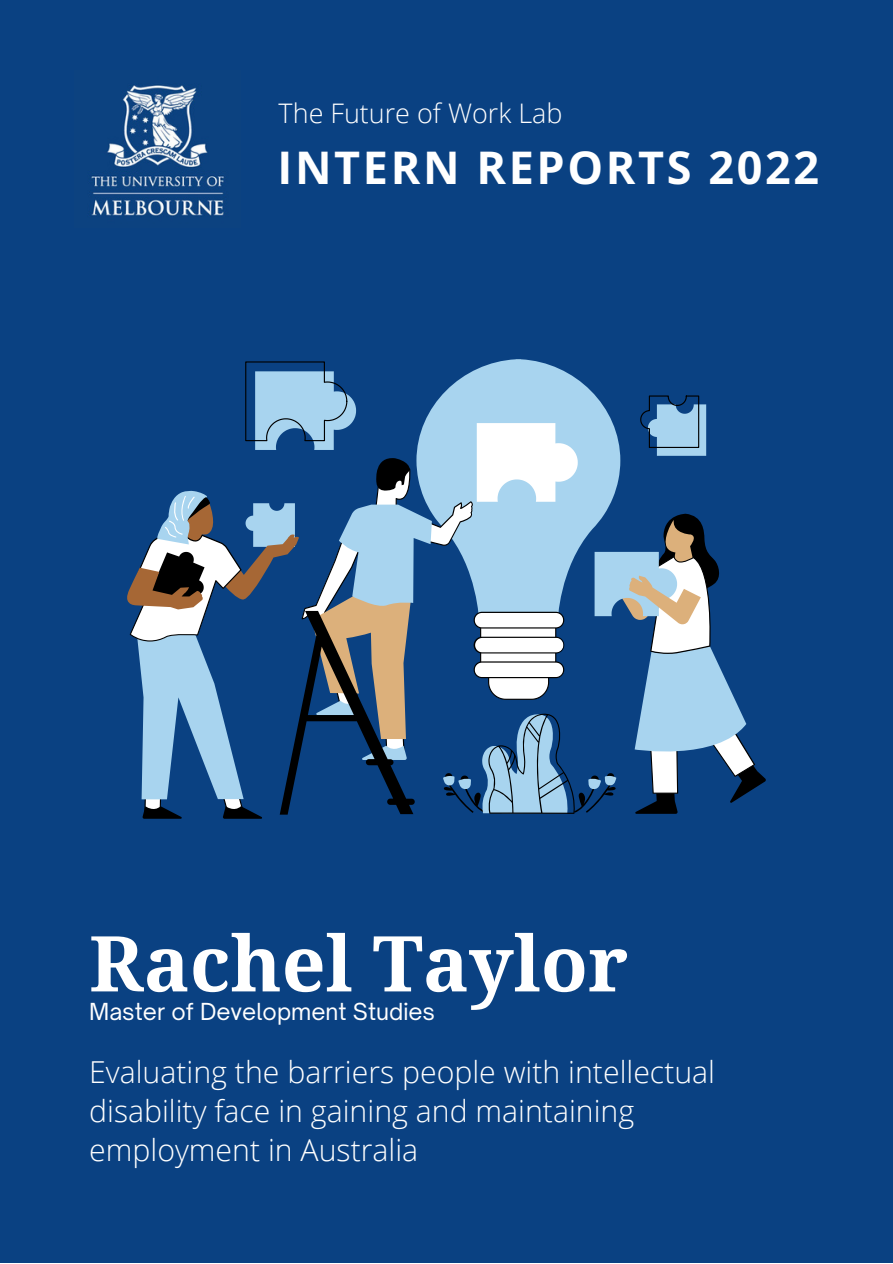
<style>
.page{position:relative;width:893px;height:1264px;background:#fff}
.page>*{position:absolute;margin:0;border:0;box-sizing:border-box;transform-origin:0 0}
.t1{font:700 76.95px "Droid Serif";color:#fff}
.t2{font:700 45px "Open Sans";letter-spacing:.06em;color:#fff}
.t3{font:300 30.3px/39.3px "Open Sans";color:#fff}
.t4{font:300 27px "Open Sans";color:#fff}
.t5{font:22.5px "Open Sauce One";color:#fff}
</style>
<div class="page">
<div style="left:0;top:0;width:892px;height:1262px;background:#0a4182"></div>
<img style="left:91px;top:84px;width:135px;height:133px">
<svg style="left:127px;top:361px;width:638px;height:457px"></svg>
<p class="t4" style="left:278px;top:94px;width:285px">The Future of Work Lab</p>
<h2 class="t2" style="left:277px;top:136px;width:543px">INTERN REPORTS 2022</h2>
<h1 class="t1" style="left:89px;top:920px;width:540px">Rachel Taylor</h1>
<p class="t5" style="left:89px;top:997px;width:347px">Master of Development Studies</p>
<p class="t3" style="left:89px;top:1051px;width:627px">Evaluating the barriers people with intellectual disability face in gaining and maintaining employment in Australia</p>
</div>
